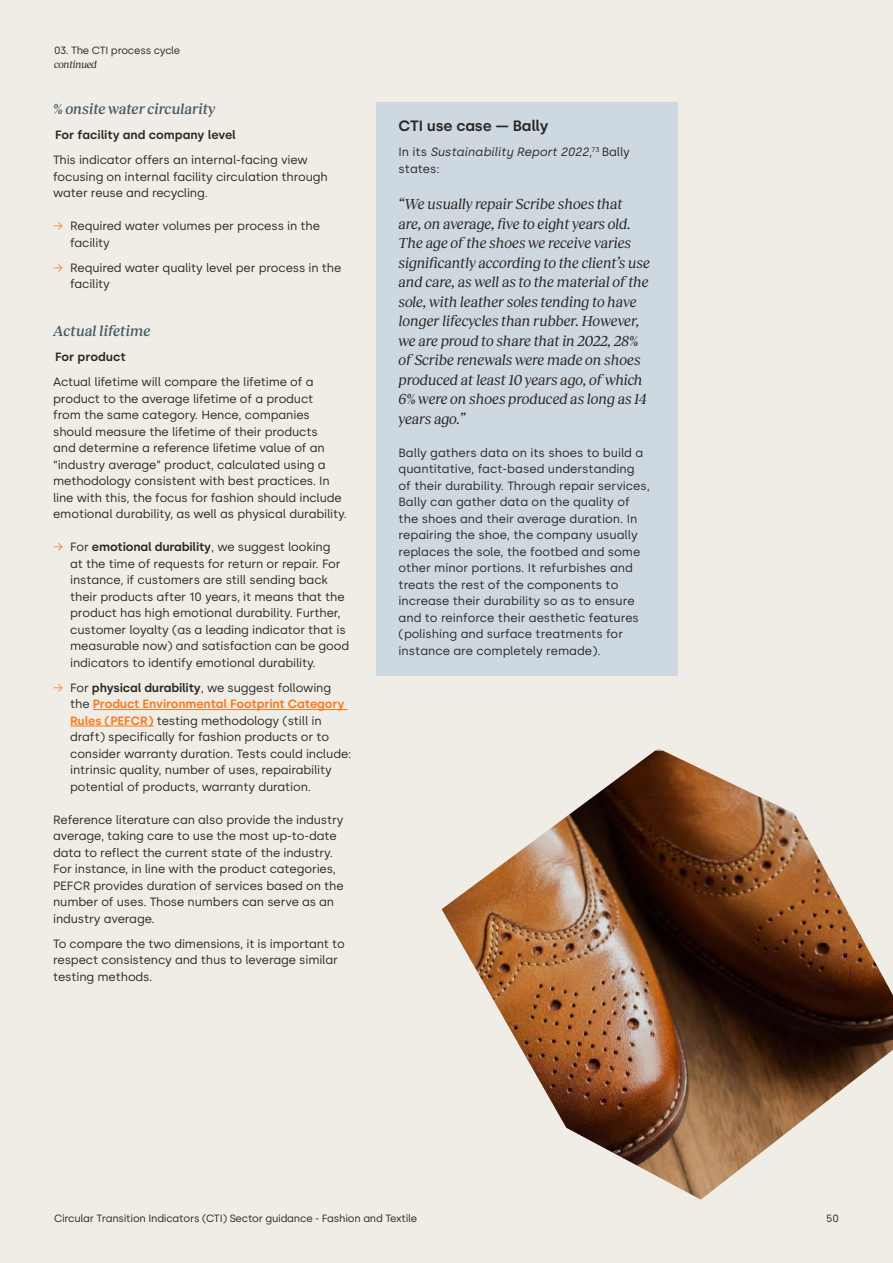
<style>
.page{position:relative;width:893px;height:1263px;background:#f0ede6}
.page>*{position:absolute;margin:0;border:0;box-sizing:border-box;transform-origin:0 0}
.t1{font:italic 15px/19.5px "Reckless";letter-spacing:-.01em;color:#2a2825}
.t2{font:italic 500 15px "Reckless";letter-spacing:-.01em;color:#465c66}
.t3{font:600 15px "Silka";letter-spacing:-.01em;color:#2a2825}
.t4{font:12px/16.5px "Silka";letter-spacing:-.01em;color:#2a2825}
.t5{font:italic 12px/16.5px "Silka";color:#2a2825}
.t6{font:600 12px "Silka";color:#2a2825}
.t7{font:10.5px "Silka";letter-spacing:-.02em;color:#2a2825}
.t8{font:italic 10.5px "Reckless";letter-spacing:-.03em;color:#2a2825}
.s1{font-weight:300;color:#f8781e}
.s2{font-weight:600}
.s3{font-weight:600;color:#f8781e}
.s4{font-style:normal}
</style>
<div class="page">
<div style="left:376px;top:102px;width:302px;height:574px;background:#ced8e1"></div>
<hr style="left:93px;top:709px;width:255px;height:1px;background:#f8781e">
<hr style="left:70px;top:726px;width:83px;height:1px;background:#f8781e">
<img style="left:442px;top:751px;width:451px;height:448px">
<p class="t7" style="left:54px;top:44px;width:128px">03. The CTI process cycle</p>
<p class="t8" style="left:54px;top:56px;width:45px">continued</p>
<p class="t2" style="left:53px;top:98px;width:164px">% onsite water circularity</p>
<p class="t6" style="left:55px;top:128px;width:182px">For facility and company level</p>
<p class="t4" style="left:53px;top:152px;width:276px">This indicator offers an internal-facing view focusing on internal facility circulation through water reuse and recycling.</p>
<p class="t4" style="left:70px;top:218px;width:251px;text-indent:-17px"><span class="s1">→</span> Required water volumes per process in the facility</p>
<p class="t4" style="left:70px;top:259px;width:273px;text-indent:-17px"><span class="s1">→</span> Required water quality level per process in the facility</p>
<p class="t2" style="left:53px;top:320px;width:99px">Actual lifetime</p>
<p class="t6" style="left:55px;top:350px;width:72px">For product</p>
<p class="t4" style="left:53px;top:374px;width:295px">Actual lifetime will compare the lifetime of a product to the average lifetime of a product<br>from the same category. Hence, companies should measure the lifetime of their products<br>and determine a reference lifetime value of an “industry average” product, calculated using a methodology consistent with best practices. In line with this, the focus for fashion should include emotional durability, as well as physical durability.</p>
<p class="t4" style="left:70px;top:539px;width:280px;text-indent:-17px"><span class="s1">→</span> For <span class="s2">emotional durability</span>, we suggest looking<br>at the time of requests for return or repair. For instance, if customers are still sending back their products after 10 years, it means that the product has high emotional durability. Further, customer loyalty (as a leading indicator that is measurable now) and satisfaction can be good indicators to identify emotional durability.</p>
<p class="t4" style="left:70px;top:679px;width:283px;text-indent:-17px"><span class="s1">→</span> For <span class="s2">physical durability</span>, we suggest following the <span class="s3">Product Environmental Footprint Category Rules (PEFCR)</span> testing methodology (still in draft) specifically for fashion products or to consider warranty duration. Tests could include: intrinsic quality, number of uses, repairability potential of products, warranty duration.</p>
<p class="t4" style="left:53px;top:811px;width:292px">Reference literature can also provide the industry average, taking care to use the most up-to-date data to reflect the current state of the industry.<br>For instance, in line with the product categories, PEFCR provides duration of services based on the number of uses. Those numbers can serve as an industry average.</p>
<p class="t4" style="left:53px;top:935px;width:293px">To compare the two dimensions, it is important to respect consistency and thus to leverage similar testing methods.</p>
<p class="t3" style="left:399px;top:117px;width:151px">CTI use case — Bally</p>
<p class="t5" style="left:399px;top:144px;width:233px"><span class="s4">In its</span> Sustainability Report 2022<span class="s4">,</span><sup>73</sup> <span class="s4">Bally states:</span></p>
<p class="t1" style="left:399px;top:193px;width:253px">“We usually repair Scribe shoes that<br>are, on average, five to eight years old.<br>The age of the shoes we receive varies significantly according to the client’s use and care, as well as to the material of the sole, with leather soles tending to have longer lifecycles than rubber. However, we are proud to share that in 2022, 28% of Scribe renewals were made on shoes produced at least 10 years ago, of which 6% were on shoes produced as long as 14 years ago.”</p>
<p class="t4" style="left:399px;top:444px;width:253px">Bally gathers data on its shoes to build a quantitative, fact-based understanding of their durability. Through repair services, Bally can gather data on the quality of the shoes and their average duration. In repairing the shoe, the company usually replaces the sole, the footbed and some other minor portions. It refurbishes and treats the rest of the components to increase their durability so as to ensure and to reinforce their aesthetic features (polishing and surface treatments for instance are completely remade).</p>
<p class="t7" style="left:54px;top:1212px;width:365px">Circular Transition Indicators (CTI) Sector guidance - Fashion and Textile</p>
<p class="t7" style="left:826px;top:1212px;width:14px">50</p>
</div>
